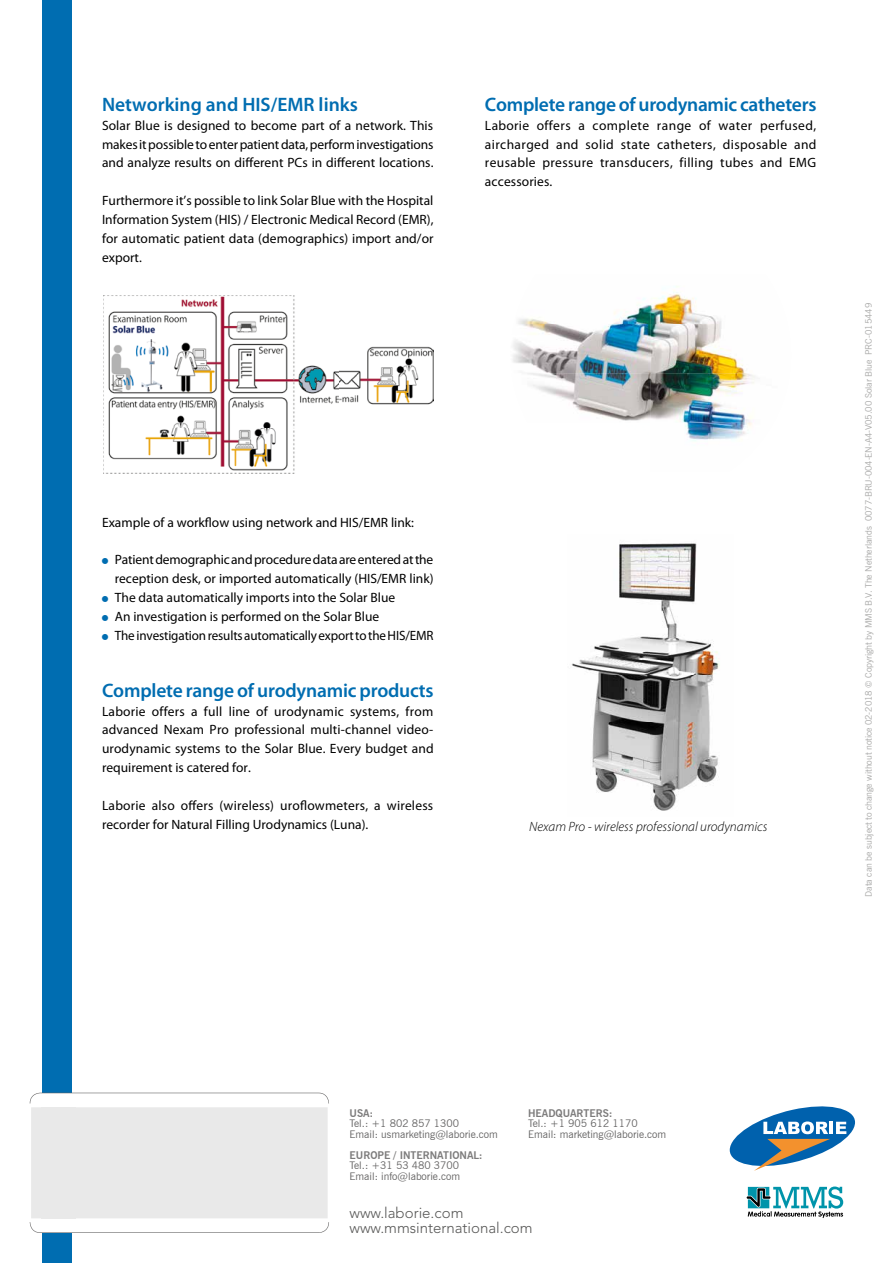
<style>
.page{position:relative;width:893px;height:1263px;background:#fff}
.page>*{position:absolute;margin:0;border:0;box-sizing:border-box;transform-origin:0 0}
.t1{font:600 19.5px "Myriad Pro";letter-spacing:-.01em;color:#006db1}
.t2{font:300 15px/15px "Avenir LT Std";color:#575756}
.t3{font:13.5px/18.9px "Myriad Pro";color:#000;text-align:justify}
.t4{font:italic 300 13.5px "Myriad Pro";color:#000}
.t5{font:10.5px/10.5px "News Gothic BT";color:#646363}
.t6{font:700 10.5px "News Gothic BT";color:#7c7b7b}
.t7{font:9px "News Gothic BT";letter-spacing:-.01em;color:#a8a8a7}
</style>
<div class="page">
<div style="left:43px;top:0;width:29px;height:1263px;background:#006db1"></div>
<img style="left:103px;top:295px;width:330px;height:179px">
<img style="left:571px;top:543px;width:149px;height:268px">
<svg style="left:30px;top:1093px;width:299px;height:140px"></svg>
<img style="left:514px;top:324px;width:137px;height:49px">
<svg style="left:747px;top:1186px;width:96px;height:32px"></svg>
<svg style="left:730px;top:1106px;width:125px;height:65px"></svg>
<img style="left:518px;top:286px;width:204px;height:38px">
<img style="left:513px;top:343px;width:1px;height:19px">
<img style="left:651px;top:324px;width:94px;height:49px">
<img style="left:527px;top:373px;width:228px;height:50px">
<img style="left:685px;top:423px;width:67px;height:18px">
<h1 class="t1" style="left:102px;top:92px;width:257px">Networking and HIS/EMR links</h1>
<p class="t3" style="left:102px;top:115px;width:333px">Solar Blue is designed to become part of a network. This makes it possible to enter patient data, perform investigations and analyze results on different PCs in different locations.</p>
<p class="t3" style="left:102px;top:191px;width:333px">Furthermore it’s possible to link Solar Blue with the Hospital Information System (HIS) / Electronic Medical Record (EMR), for automatic patient data (demographics) import and/or export.</p>
<p class="t3" style="left:102px;top:512px;width:313px">Example of a workflow using network and HIS/EMR link:</p>
<p class="t3" style="left:115px;top:550px;width:320px;text-align:left">Patient demographic and procedure data are entered at the reception desk, or imported automatically (HIS/EMR link)<br>The data automatically imports into the Solar Blue<br>An investigation is performed on the Solar Blue<br>The investigation results automatically export to the HIS/EMR</p>
<h1 class="t1" style="left:102px;top:678px;width:333px">Complete range of urodynamic products</h1>
<p class="t3" style="left:102px;top:701px;width:333px">Laborie offers a full line of urodynamic systems, from advanced Nexam Pro professional multi-channel video&shy;urodynamic systems to the Solar Blue. Every budget and requirement is catered for.</p>
<p class="t3" style="left:102px;top:796px;width:333px">Laborie also offers (wireless) uroflowmeters, a wireless recorder for Natural Filling Urodynamics (Luna).</p>
<h1 class="t1" style="left:485px;top:92px;width:333px">Complete range of urodynamic catheters</h1>
<p class="t3" style="left:485px;top:115px;width:333px">Laborie offers a complete range of water perfused, aircharged and solid state catheters, disposable and reusable pressure transducers, filling tubes and EMG accessories.</p>
<p class="t4" style="left:529px;top:819px;width:240px">Nexam Pro - wireless professional urodynamics</p>
<p class="t7" style="left:863px;top:897px;width:595px;rotate:-90deg">Data can be subject to change without notice 02-2018 © Copyright by MMS B.V. The Netherlands 0077-BRU-004-EN-A4-V05.00 Solar Blue PRC-015449</p>
<p class="t6" style="left:350px;top:1107px;width:25px">USA:</p>
<p class="t5" style="left:350px;top:1118px;width:150px">Tel.: +1 802 857 1300<br>Email: usmarketing@laborie.com</p>
<p class="t6" style="left:350px;top:1149px;width:135px">EUROPE / INTERNATIONAL:</p>
<p class="t5" style="left:350px;top:1160px;width:112px">Tel.: +31 53 480 3700<br>Email: info@laborie.com</p>
<p class="t6" style="left:528px;top:1107px;width:86px">HEADQUARTERS:</p>
<p class="t5" style="left:528px;top:1118px;width:140px">Tel.: +1 905 612 1170<br>Email: marketing@laborie.com</p>
<p class="t2" style="left:349px;top:1205px;width:185px">www.laborie.com www.mmsinternational.com</p>
</div>
